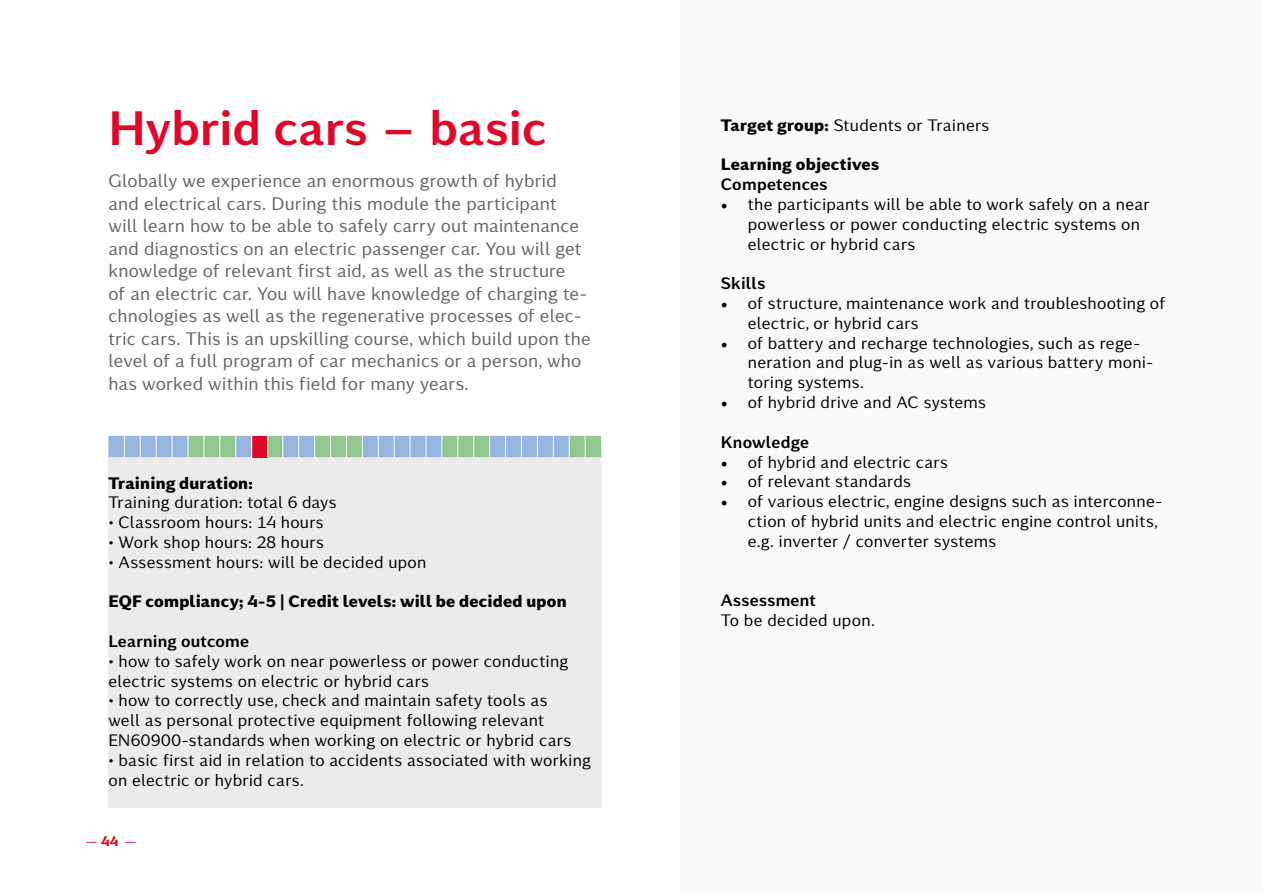
<style>
.page{position:relative;width:1263px;height:893px;background:#fff}
.page>*{position:absolute;margin:0;border:0;box-sizing:border-box;transform-origin:0 0}
.Overskrift{font:700 48px "Kontrapunkt Miki";color:#e10729}
.t1{font:18px/22.5px "Kontrapunkt Miki";letter-spacing:.005em;color:#646363}
.t2{font:16.5px/19.8px "Kontrapunkt Miki";letter-spacing:.01em;color:#000}
.t3{font:800 16.5px "Kontrapunkt Miki";letter-spacing:.01em;color:#000}
.t4{font:700 16.5px "Kontrapunkt Miki";letter-spacing:.015em;color:#000}
.t5{font:13.5px "Kontrapunkt Miki";color:#e10729}
.s1{font-weight:800}
.s2{font-family:"Minion Pro";font-size:18px}
</style>
<div class="page">
<div style="left:680px;top:0;width:583px;height:893px;background:#f7faf6"></div>
<div style="left:108px;top:444px;width:494px;height:364px;background:#edebea"></div>
<svg style="left:108px;top:436px;width:493px;height:21px;background:#9bbabe"></svg>
<p class="Overskrift" style="left:108px;top:98px;width:439px">Hybrid cars – basic</p>
<p class="t1" style="left:108px;top:170px;width:484px">Globally we experience an enormous growth of hybrid and electrical cars. During this module the participant<br>will learn how to be able to safely carry out maintenance and diagnostics on an electric passenger car. You will get knowledge of relevant first aid, as well as the structure<br>of an electric car. You will have knowledge of charging te&shy;chnologies as well as the regenerative processes of elec&shy;tric cars. This is an upskilling course, which build upon the level of a full program of car mechanics or a person, who has worked within this field for many years.</p>
<p class="t3" style="left:108px;top:472px;width:146px">Training duration:</p>
<p class="t2" style="left:108px;top:493px;width:230px">Training duration: total 6 days</p>
<p class="t2" style="left:108px;top:513px;width:217px">• Classroom hours: 14 hours</p>
<p class="t2" style="left:108px;top:532px;width:217px">• Work shop hours: 28 hours</p>
<p class="t2" style="left:108px;top:552px;width:320px">• Assessment hours: will be decided upon</p>
<p class="t3" style="left:108px;top:591px;width:460px">EQF compliancy; 4-5 | Credit levels: will be decided upon</p>
<p class="t4" style="left:108px;top:631px;width:142px">Learning outcome</p>
<p class="t2" style="left:108px;top:651px;width:462px">• how to safely work on near powerless or power conducting electric systems on electric or hybrid cars</p>
<p class="t2" style="left:108px;top:691px;width:464px">• how to correctly use, check and maintain safety tools as well as personal protective equipment following relevant<br>EN60900-standards when working on electric or hybrid cars</p>
<p class="t2" style="left:108px;top:750px;width:484px">• basic first aid in relation to accidents associated with working on electric or hybrid cars.</p>
<p class="t5" style="left:85px;top:833px;width:53px">— <span class="s1">44</span> —</p>
<p class="t2" style="left:721px;top:115px;width:270px"><span class="s1">Target group:</span> Students or Trainers</p>
<p class="t3" style="left:721px;top:154px;width:160px">Learning objectives</p>
<p class="t4" style="left:721px;top:174px;width:108px">Competences</p>
<p class="t2" style="left:748px;top:194px;width:403px;text-indent:-27px"><span class="s2">•</span> the participants will be able to work safely on a near powerless or power conducting electric systems on electric or hybrid cars</p>
<p class="t4" style="left:721px;top:273px;width:46px">Skills</p>
<p class="t2" style="left:748px;top:293px;width:419px;text-indent:-27px"><span class="s2">•</span> of structure, maintenance work and troubleshooting of electric, or hybrid cars</p>
<p class="t2" style="left:748px;top:333px;width:407px;text-indent:-27px"><span class="s2">•</span> of battery and recharge technologies, such as rege&shy;neration and plug-in as well as various battery moni&shy;toring systems.</p>
<p class="t2" style="left:721px;top:392px;width:267px"><span class="s2">•</span> of hybrid drive and AC systems</p>
<p class="t4" style="left:721px;top:432px;width:90px">Knowledge</p>
<p class="t2" style="left:721px;top:452px;width:229px"><span class="s2">•</span> of hybrid and electric cars</p>
<p class="t2" style="left:721px;top:472px;width:192px"><span class="s2">•</span> of relevant standards</p>
<p class="t2" style="left:748px;top:491px;width:416px;text-indent:-27px"><span class="s2">•</span> of various electric, engine designs such as interconne&shy;ction of hybrid units and electric engine control units, e.g. inverter / converter systems</p>
<p class="t4" style="left:721px;top:590px;width:97px">Assessment</p>
<p class="t2" style="left:721px;top:610px;width:155px">To be decided upon.</p>
</div>
